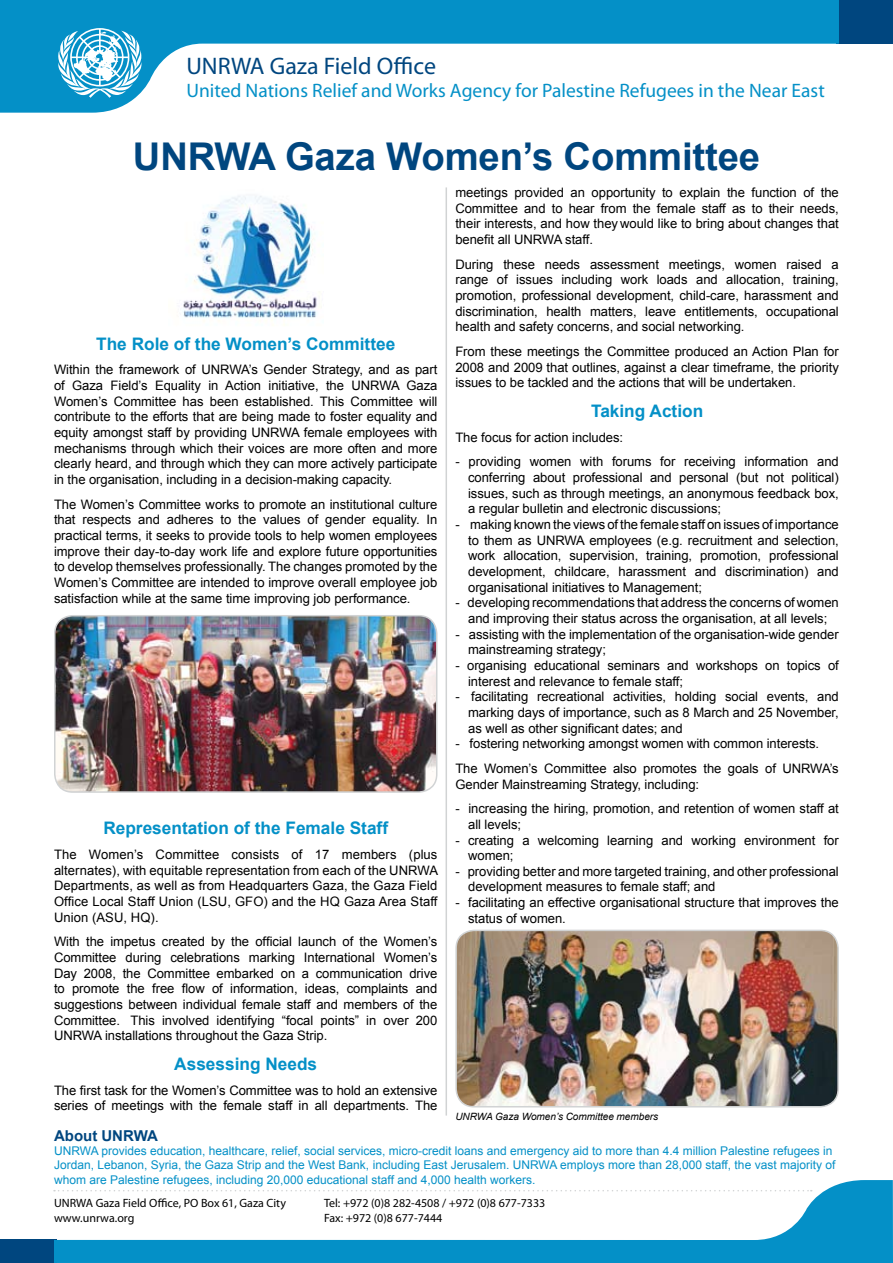
<style>
.page{position:relative;width:893px;height:1263px;background:#fff}
.page>*{position:absolute;margin:0;border:0;box-sizing:border-box;transform-origin:0 0}
.t1{font:700 38.25px "Arial";letter-spacing:-.005em;color:#00467f}
.t2{font:24px "Myriad Pro";color:#00467f}
.t3{font:19.5px "Myriad Pro";color:#0490c7}
.t4{font:700 17.25px "Arial";color:#0490c7}
.t5{font:700 15px "Arial";color:#00467f}
.t6{font:13.05px/15.6px "Arial";letter-spacing:-.005em;color:#000;text-align:justify}
.t7{font:12px/14.4px "Arial";color:#0490c7}
.t8{font:12px "Myriad Pro";color:#000}
.t9{font:italic 10.05px "Arial";letter-spacing:-.005em;color:#000}
</style>
<div class="page">
<div style="left:836px;top:0;width:57px;height:44px;background:#00467f"></div>
<svg style="left:0;top:0;width:839px;height:113px"></svg>
<div style="left:0;top:1240px;width:57px;height:23px;background:#00467f"></div>
<svg style="left:54px;top:1180px;width:839px;height:83px"></svg>
<hr style="left:446px;top:187px;width:1px;height:928px;background:#d1d3d4">
<svg style="left:54px;top:1190px;width:758px;height:1px"></svg>
<img style="left:55px;top:616px;width:382px;height:176px">
<div style="left:54px;top:615px;width:383px;height:178px;border:2px solid #d1d3d4;border-radius:18px"></div>
<img style="left:457px;top:930px;width:381px;height:177px">
<div style="left:455px;top:930px;width:384px;height:177px;border:2px solid #d1d3d4;border-radius:18px"></div>
<svg style="left:58px;top:28px;width:83px;height:70px"></svg>
<img style="left:183px;top:196px;width:137px;height:129px">
<h2 class="t2" style="left:186px;top:51px;width:251px">UNRWA Gaza Field Office</h2>
<h3 class="t3" style="left:186px;top:79px;width:640px">United Nations Relief and Works Agency for Palestine Refugees in the Near East</h3>
<h1 class="t1" style="left:133px;top:131px;width:629px">UNRWA Gaza Women’s Committee</h1>
<p class="t6" style="left:455px;top:185px;width:385px">meetings provided an opportunity to explain the function of the Committee and to hear from the female staff as to their needs, their interests, and how they would like to bring about changes that benefit all UNRWA staff.</p>
<p class="t6" style="left:455px;top:256px;width:385px">During these needs assessment meetings, women raised a range of issues including work loads and allocation, training, promotion, professional development, child-care, harassment and discrimination, health matters, leave entitlements, occupational health and safety concerns, and social networking.</p>
<p class="t6" style="left:455px;top:344px;width:385px">From these meetings the Committee produced an Action Plan for 2008 and 2009 that outlines, against a clear timeframe, the priority issues to be tackled and the actions that will be undertaken.</p>
<h3 class="t4" style="left:591px;top:399px;width:114px">Taking Action</h3>
<p class="t6" style="left:455px;top:429px;width:169px">The focus for action includes:</p>
<p class="t6" style="left:468px;top:454px;width:372px;text-indent:-13px">- providing women with forums for receiving information and conferring about professional and personal (but not political) issues, such as through meetings, an anonymous feedback box, a regular bulletin and electronic discussions;</p>
<p class="t6" style="left:468px;top:517px;width:372px;text-indent:-13px">- making known the views of the female staff on issues of importance to them as UNRWA employees (e.g. recruitment and selection, work allocation, supervision, training, promotion, professional development, childcare, harassment and discrimination) and organisational initiatives to Management;</p>
<p class="t6" style="left:455px;top:595px;width:385px;text-align:center">- developing recommendations that address the concerns of women and improving their status across the organisation, at all levels;</p>
<p class="t6" style="left:468px;top:626px;width:372px;text-indent:-13px">- assisting with the implementation of the organisation-wide gender mainstreaming strategy;</p>
<p class="t6" style="left:468px;top:658px;width:372px;text-indent:-13px">- organising educational seminars and workshops on topics of interest and relevance to female staff;</p>
<p class="t6" style="left:468px;top:689px;width:372px;text-indent:-13px">- facilitating recreational activities, holding social events, and marking days of importance, such as 8 March and 25 November, as well as other significant dates; and</p>
<p class="t6" style="left:455px;top:731px;width:385px;line-height:24.6px">- fostering networking amongst women with common interests.<br>The Women’s Committee also promotes the goals of UNRWA’s</p>
<p class="t6" style="left:455px;top:776px;width:245px">Gender Mainstreaming Strategy, including:</p>
<p class="t6" style="left:468px;top:801px;width:372px;text-indent:-13px">- increasing the hiring, promotion, and retention of women staff at all levels;</p>
<p class="t6" style="left:468px;top:832px;width:372px;text-indent:-13px">- creating a welcoming learning and working environment for women;</p>
<p class="t6" style="left:468px;top:863px;width:372px;text-indent:-13px">- providing better and more targeted training, and other professional development measures to female staff; and</p>
<p class="t6" style="left:468px;top:895px;width:372px;text-indent:-13px">- facilitating an effective organisational structure that improves the status of women.</p>
<h3 class="t4" style="left:96px;top:332px;width:301px">The Role of the Women’s Committee</h3>
<p class="t6" style="left:54px;top:362px;width:385px">Within the framework of UNRWA’s Gender Strategy, and as part of Gaza Field’s Equality in Action initiative, the UNRWA Gaza Women’s Committee has been established. This Committee will contribute to the efforts that are being made to foster equality and equity amongst staff by providing UNRWA female employees with mechanisms through which their voices are more often and more clearly heard, and through which they can more actively participate in the organisation, including in a decision-making capacity.</p>
<p class="t6" style="left:54px;top:496px;width:385px">The Women’s Committee works to promote an institutional culture that respects and adheres to the values of gender equality. In practical terms, it seeks to provide tools to help women employees improve their day-to-day work life and explore future opportunities to develop themselves professionally. The changes promoted by the Women’s Committee are intended to improve overall employee job satisfaction while at the same time improving job performance.</p>
<h3 class="t4" style="left:103px;top:817px;width:286px">Representation of the Female Staff</h3>
<p class="t6" style="left:54px;top:847px;width:386px">The Women’s Committee consists of 17 members (plus alternates), with equitable representation from each of the UNRWA Departments, as well as from Headquarters Gaza, the Gaza Field Office Local Staff Union (LSU, GFO) and the HQ Gaza Area Staff Union (ASU, HQ).</p>
<p class="t6" style="left:54px;top:934px;width:385px">With the impetus created by the official launch of the Women’s Committee during celebrations marking International Women’s Day 2008, the Committee embarked on a communication drive to promote the free flow of information, ideas, complaints and suggestions between individual female staff and members of the Committee. This involved identifying “focal points” in over 200<br>UNRWA installations throughout the Gaza Strip.</p>
<h3 class="t4" style="left:174px;top:1052px;width:144px">Assessing Needs</h3>
<p class="t6" style="left:54px;top:1082px;width:385px">The first task for the Women’s Committee was to hold an extensive series of meetings with the female staff in all departments. The</p>
<p class="t9" style="left:455px;top:1109px;width:204px">UNRWA Gaza Women’s Committee members</p>
<p class="t5" style="left:54px;top:1125px;width:105px">About UNRWA</p>
<p class="t7" style="left:54px;top:1144px;width:783px">UNRWA provides education, healthcare, relief, social services, micro-credit loans and emergency aid to more than 4.4 million Palestine refugees in<br>Jordan, Lebanon, Syria, the Gaza Strip and the West Bank, including East Jerusalem. UNRWA employs more than 28,000 staff, the vast majority of whom are Palestine refugees, including 20,000 educational staff and 4,000 health workers.</p>
<p class="t8" style="left:54px;top:1196px;width:234px">UNRWA Gaza Field Office, PO Box 61, Gaza City</p>
<p class="t8" style="left:324px;top:1196px;width:223px">Tel: +972 (0)8 282-4508 / +972 (0)8 677-7333</p>
<p class="t8" style="left:54px;top:1210px;width:82px">www.unrwa.org</p>
<p class="t8" style="left:324px;top:1210px;width:120px">Fax: +972 (0)8 677-7444</p>
</div>
